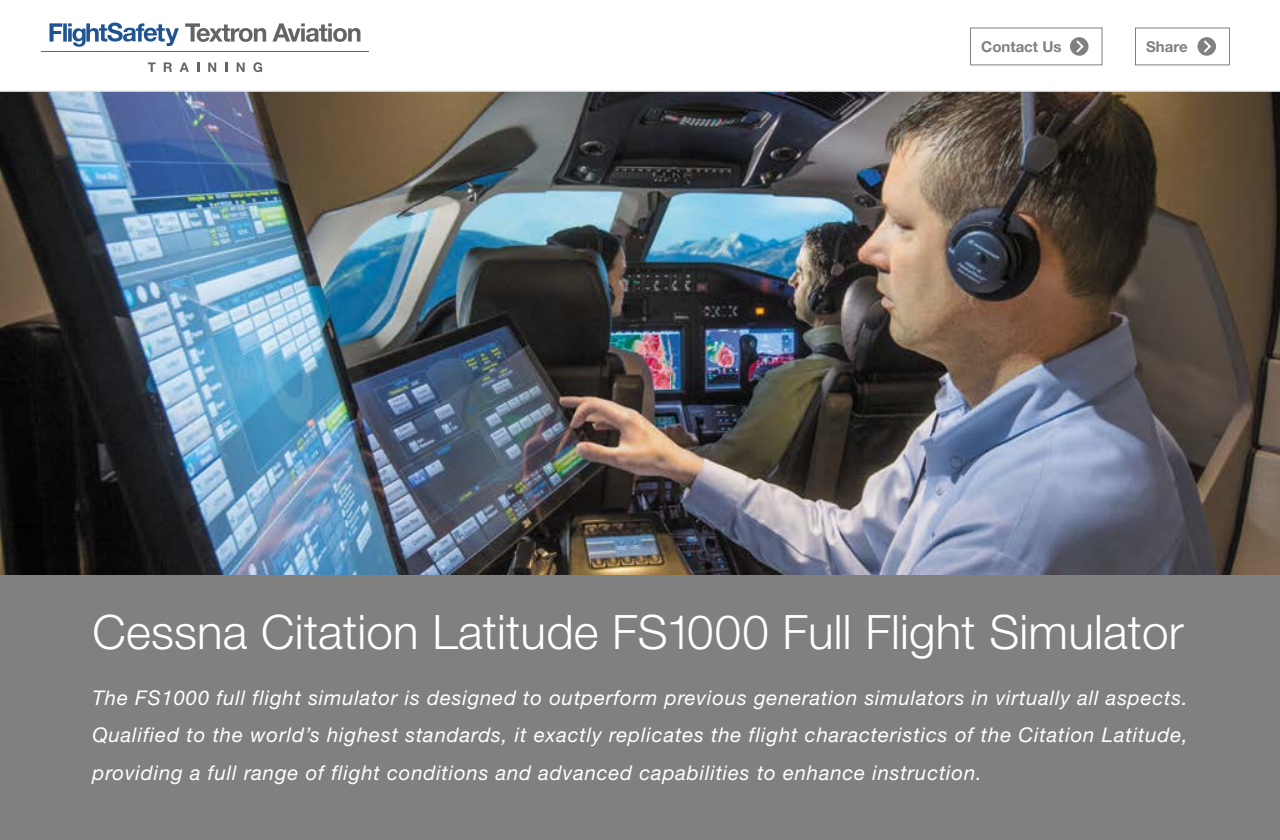
<style>
.page{position:relative;width:1280px;height:840px;background:#fff}
.page>*{position:absolute;margin:0;border:0;box-sizing:border-box;transform-origin:0 0}
.t1{font:300 47.5px "Helvetica Neue";letter-spacing:.005em;color:#fff}
.t2{font:italic 20.25px/37.5px "Helvetica Neue";letter-spacing:.04em;color:#fff;text-align:justify}
.t3{font:700 15px "Helvetica Neue";color:#808080}
</style>
<div class="page">
<svg style="left:50px;top:23px;width:129px;height:24px"></svg>
<svg style="left:185px;top:23px;width:81px;height:19px"></svg>
<svg style="left:272px;top:23px;width:88px;height:19px"></svg>
<hr style="left:41px;top:51px;width:328px;height:1px;background:#646464">
<svg style="left:148px;top:62px;width:8px;height:10px"></svg>
<svg style="left:164px;top:62px;width:8px;height:10px"></svg>
<svg style="left:180px;top:62px;width:9px;height:10px"></svg>
<svg style="left:197px;top:62px;width:2px;height:10px"></svg>
<svg style="left:208px;top:62px;width:8px;height:10px"></svg>
<svg style="left:225px;top:62px;width:2px;height:10px"></svg>
<svg style="left:237px;top:62px;width:8px;height:10px"></svg>
<svg style="left:253px;top:62px;width:9px;height:10px"></svg>
<div style="left:970px;top:27px;width:133px;height:38px;border:1px solid #808080"></div>
<svg style="left:1070px;top:37px;width:19px;height:19px"></svg>
<svg style="left:1074px;top:38px;width:11px;height:17px"></svg>
<div style="left:1135px;top:27px;width:95px;height:38px;border:1px solid #808080"></div>
<div style="left:1198px;top:37px;width:18px;height:19px;background:#808080;border-radius:50%"></div>
<svg style="left:1202px;top:38px;width:11px;height:17px"></svg>
<div style="left:0;top:550px;width:1280px;height:290px;background:#808080"></div>
<img style="left:0;top:92px;width:1280px;height:482px">
<hr style="left:0;top:91px;width:1280px;height:1px;background:#dfdfdf">
<p class="t3" style="left:981px;top:37px;width:82px">Contact Us</p>
<p class="t3" style="left:1146px;top:37px;width:43px">Share</p>
<h1 class="t1" style="left:92px;top:603px;width:1093px">Cessna Citation Latitude FS1000 Full Flight Simulator</h1>
<p class="t2" style="left:92px;top:678px;width:1097px">The FS1000 full flight simulator is designed to outperform previous generation simulators in virtually all aspects.<br>Qualified to the world’s highest standards, it exactly replicates the flight characteristics of the Citation Latitude, providing a full range of flight conditions and advanced capabilities to enhance instruction.</p>
</div>
